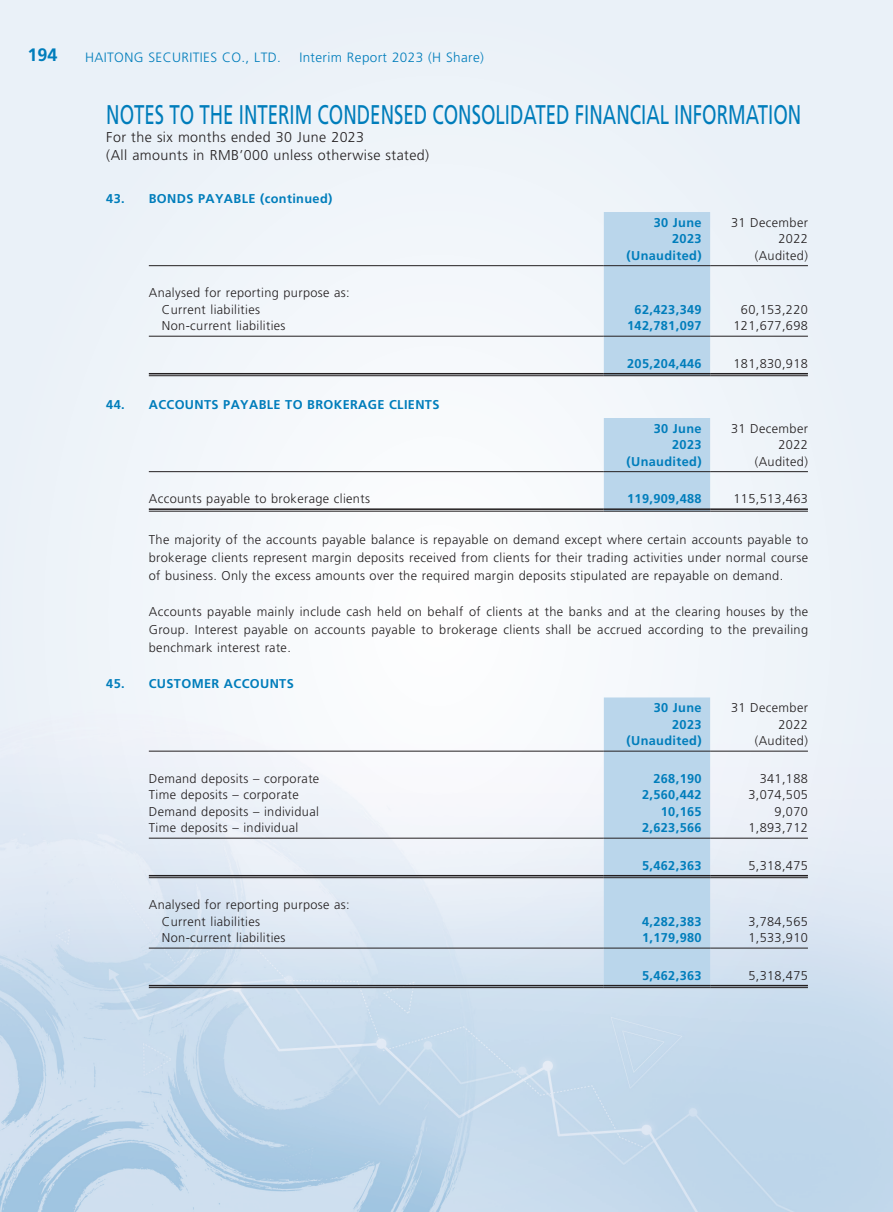
<style>
.page{position:relative;width:893px;height:1212px;background:#fff}
.page>*{position:absolute;margin:0;border:0;box-sizing:border-box;transform-origin:0 0}
.t1{font:27px "Frutiger LT Std";color:#007dbb;scale:.69 1}
.t2{font:700 18px "Frutiger LT Std";color:#007dbb}
.t3{font:300 14.25px/18px "Frutiger LT Std";letter-spacing:.03em;color:#231f20}
.t4{font:300 13.5px "Frutiger LT Std";letter-spacing:.03em;color:#007dbb}
.t5{font:300 12.75px/16.5px "Frutiger LT Std";letter-spacing:.03em;color:#231f20;text-align:right}
.t6{font:700 12.75px/16.5px "Frutiger LT Std";letter-spacing:.03em;color:#007dbb;text-align:right}
</style>
<div class="page">
<img style="left:0;top:0;width:893px;height:1212px">
<div style="left:604px;top:212px;width:106px;height:163px;background:#bad6eb"></div>
<hr style="left:149px;top:265px;width:455px;height:1px;background:#231f20">
<hr style="left:604px;top:265px;width:106px;height:1px;background:#231f20">
<hr style="left:710px;top:265px;width:98px;height:1px;background:#231f20">
<hr style="left:149px;top:336px;width:455px;height:1px;background:#231f20">
<hr style="left:604px;top:336px;width:106px;height:1px;background:#231f20">
<hr style="left:710px;top:336px;width:98px;height:1px;background:#231f20">
<hr style="left:149px;top:373px;width:455px;height:1px;background:#231f20">
<hr style="left:149px;top:375px;width:455px;height:1px;background:#231f20">
<hr style="left:604px;top:373px;width:106px;height:1px;background:#231f20">
<hr style="left:604px;top:375px;width:106px;height:1px;background:#231f20">
<hr style="left:710px;top:373px;width:98px;height:1px;background:#231f20">
<hr style="left:710px;top:375px;width:98px;height:1px;background:#231f20">
<div style="left:604px;top:418px;width:106px;height:93px;background:#bad6eb"></div>
<hr style="left:149px;top:471px;width:455px;height:1px;background:#231f20">
<hr style="left:604px;top:471px;width:106px;height:1px;background:#231f20">
<hr style="left:710px;top:471px;width:98px;height:1px;background:#231f20">
<hr style="left:149px;top:508px;width:455px;height:2px;background:#231f20">
<hr style="left:149px;top:511px;width:455px;height:1px;background:#231f20">
<hr style="left:604px;top:508px;width:106px;height:2px;background:#231f20">
<hr style="left:604px;top:511px;width:106px;height:1px;background:#231f20">
<hr style="left:710px;top:508px;width:98px;height:2px;background:#231f20">
<hr style="left:710px;top:511px;width:98px;height:1px;background:#231f20">
<div style="left:604px;top:697px;width:106px;height:290px;background:#bad6eb"></div>
<hr style="left:149px;top:751px;width:455px;height:1px;background:#231f20">
<hr style="left:604px;top:751px;width:106px;height:1px;background:#231f20">
<hr style="left:710px;top:751px;width:98px;height:1px;background:#231f20">
<hr style="left:149px;top:838px;width:455px;height:1px;background:#231f20">
<hr style="left:604px;top:838px;width:106px;height:1px;background:#231f20">
<hr style="left:710px;top:838px;width:98px;height:1px;background:#231f20">
<hr style="left:149px;top:875px;width:455px;height:1px;background:#231f20">
<hr style="left:149px;top:877px;width:455px;height:1px;background:#231f20">
<hr style="left:604px;top:875px;width:106px;height:1px;background:#231f20">
<hr style="left:604px;top:877px;width:106px;height:1px;background:#231f20">
<hr style="left:710px;top:875px;width:98px;height:1px;background:#231f20">
<hr style="left:710px;top:877px;width:98px;height:1px;background:#231f20">
<hr style="left:149px;top:948px;width:455px;height:1px;background:#231f20">
<hr style="left:604px;top:948px;width:106px;height:1px;background:#231f20">
<hr style="left:710px;top:948px;width:98px;height:1px;background:#231f20">
<hr style="left:149px;top:985px;width:455px;height:1px;background:#231f20">
<hr style="left:149px;top:987px;width:455px;height:1px;background:#231f20">
<hr style="left:604px;top:985px;width:106px;height:1px;background:#231f20">
<hr style="left:604px;top:987px;width:106px;height:1px;background:#231f20">
<hr style="left:710px;top:985px;width:98px;height:1px;background:#231f20">
<hr style="left:710px;top:987px;width:98px;height:1px;background:#231f20">
<h2 class="t2" style="left:28px;top:44px;width:32px">194</h2>
<p class="t4" style="left:85px;top:49px;width:197px">HAITONG SECURITIES CO., LTD.</p>
<p class="t4" style="left:299px;top:49px;width:186px">Interim Report 2023 (H Share)</p>
<h1 class="t1" style="left:106px;top:99px;width:1009px">NOTES TO THE INTERIM CONDENSED CONSOLIDATED FINANCIAL INFORMATION</h1>
<p class="t3" style="left:106px;top:129px;width:324px">For the six months ended 30 June 2023<br>(All amounts in RMB’000 unless otherwise stated)</p>
<p class="t6" style="left:106px;top:190px;width:228px">43. BONDS PAYABLE (continued)</p>
<p class="t6" style="left:654px;top:214px;width:49px">30 June<br>2023</p>
<p class="t5" style="left:731px;top:214px;width:78px">31 December<br>2022</p>
<p class="t6" style="left:626px;top:247px;width:77px">(Unaudited)</p>
<p class="t5" style="left:755px;top:247px;width:55px">(Audited)</p>
<p class="t5" style="left:162px;top:285px;width:189px;text-align:left;text-indent:-13px">Analysed for reporting purpose as:<br>Current liabilities</p>
<p class="t6" style="left:635px;top:301px;width:69px">62,423,349</p>
<p class="t5" style="left:741px;top:301px;width:69px">60,153,220</p>
<p class="t5" style="left:162px;top:318px;width:125px">Non-current liabilities</p>
<p class="t6" style="left:627px;top:318px;width:76px">142,781,097</p>
<p class="t5" style="left:733px;top:318px;width:76px">121,677,698</p>
<p class="t6" style="left:627px;top:355px;width:76px">205,204,446</p>
<p class="t5" style="left:733px;top:355px;width:76px">181,830,918</p>
<p class="t6" style="left:106px;top:396px;width:335px">44. ACCOUNTS PAYABLE TO BROKERAGE CLIENTS</p>
<p class="t6" style="left:654px;top:420px;width:49px">30 June<br>2023</p>
<p class="t5" style="left:731px;top:420px;width:78px">31 December<br>2022</p>
<p class="t6" style="left:626px;top:453px;width:77px">(Unaudited)</p>
<p class="t5" style="left:755px;top:453px;width:55px">(Audited)</p>
<p class="t5" style="left:149px;top:491px;width:223px">Accounts payable to brokerage clients</p>
<p class="t6" style="left:627px;top:491px;width:76px">119,909,488</p>
<p class="t5" style="left:733px;top:491px;width:76px">115,513,463</p>
<p class="t5" style="left:149px;top:531px;width:661px;line-height:18px;text-align:justify">The majority of the accounts payable balance is repayable on demand except where certain accounts payable to brokerage clients represent margin deposits received from clients for their trading activities under normal course of business. Only the excess amounts over the required margin deposits stipulated are repayable on demand.</p>
<p class="t5" style="left:149px;top:603px;width:661px;line-height:18px;text-align:justify">Accounts payable mainly include cash held on behalf of clients at the banks and at the clearing houses by the Group. Interest payable on accounts payable to brokerage clients shall be accrued according to the prevailing benchmark interest rate.</p>
<p class="t6" style="left:106px;top:676px;width:189px">45. CUSTOMER ACCOUNTS</p>
<p class="t6" style="left:654px;top:700px;width:49px">30 June<br>2023</p>
<p class="t5" style="left:731px;top:700px;width:78px">31 December<br>2022</p>
<p class="t6" style="left:626px;top:733px;width:77px">(Unaudited)</p>
<p class="t5" style="left:755px;top:733px;width:55px">(Audited)</p>
<p class="t5" style="left:149px;top:770px;width:172px">Demand deposits – corporate</p>
<p class="t6" style="left:653px;top:770px;width:50px">268,190</p>
<p class="t5" style="left:760px;top:770px;width:50px">341,188</p>
<p class="t5" style="left:149px;top:787px;width:151px">Time deposits – corporate</p>
<p class="t6" style="left:642px;top:787px;width:61px">2,560,442</p>
<p class="t5" style="left:748px;top:787px;width:61px">3,074,505</p>
<p class="t5" style="left:149px;top:803px;width:172px">Demand deposits – individual</p>
<p class="t6" style="left:661px;top:803px;width:42px">10,165</p>
<p class="t5" style="left:775px;top:803px;width:35px">9,070</p>
<p class="t5" style="left:149px;top:820px;width:151px">Time deposits – individual</p>
<p class="t6" style="left:642px;top:820px;width:61px">2,623,566</p>
<p class="t5" style="left:748px;top:820px;width:61px">1,893,712</p>
<p class="t6" style="left:642px;top:857px;width:61px">5,462,363</p>
<p class="t5" style="left:748px;top:857px;width:61px">5,318,475</p>
<p class="t5" style="left:162px;top:897px;width:189px;text-align:left;text-indent:-13px">Analysed for reporting purpose as:<br>Current liabilities</p>
<p class="t6" style="left:642px;top:913px;width:61px">4,282,383</p>
<p class="t5" style="left:748px;top:913px;width:61px">3,784,565</p>
<p class="t5" style="left:162px;top:930px;width:125px">Non-current liabilities</p>
<p class="t6" style="left:642px;top:930px;width:61px">1,179,980</p>
<p class="t5" style="left:748px;top:930px;width:61px">1,533,910</p>
<p class="t6" style="left:642px;top:967px;width:61px">5,462,363</p>
<p class="t5" style="left:748px;top:967px;width:61px">5,318,475</p>
</div>
